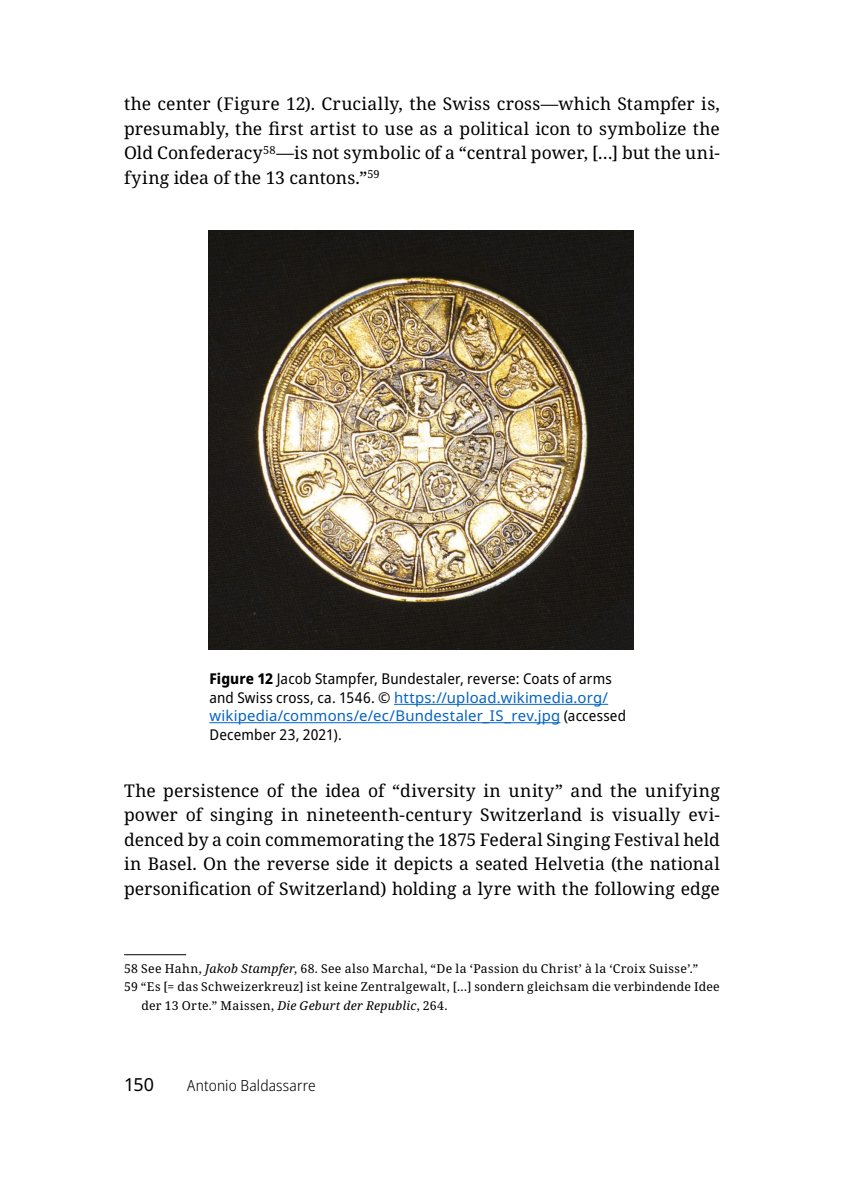
<style>
.page{position:relative;width:844px;height:1191px;background:#fff}
.page>*{position:absolute;margin:0;border:0;box-sizing:border-box;transform-origin:0 0}
.t1{font:17.85px "Noto Sans";color:#000}
.Grundschrift_Noto_Serif_10_14{font:17.5px/24.5px "Noto Serif";color:#000;text-align:justify}
.t2{font:300 semi-condensed 15.4px "Noto Sans";letter-spacing:.01em;color:#000}
.Bildlegende_Noto_Sans__8_5_10_5{font:semi-condensed 14.88px/18.4px "Noto Sans";letter-spacing:.015em;color:#000}
.Fussnoten_Noto_Serif_8_5_10_2_Ziffern{font:12.25px/18.4px "Noto Serif";letter-spacing:.025em;color:#000}
.s1{font-weight:800}
.s2{font-stretch:normal;color:#0563c1}
.s3{font-style:italic}
</style>
<div class="page">
<hr style="left:124px;top:954px;width:62px;height:1px;background:#000">
<img style="left:208px;top:230px;width:425px;height:419px">
<hr style="left:394px;top:704px;width:214px;height:1px;background:#0563c1">
<hr style="left:209px;top:722px;width:351px;height:1px;background:#0563c1">
<p class="Grundschrift_Noto_Serif_10_14" style="left:124px;top:92px;width:597px">the center (Figure 12). Crucially, the Swiss cross—which Stampfer is, presumably, the first artist to use as a political icon to symbolize the Old Confederacy<sup>58</sup>—is not symbolic of a “central power, […] but the uni&shy;fying idea of the 13 cantons.”<sup>59</sup></p>
<p class="Bildlegende_Noto_Sans__8_5_10_5" style="left:209px;top:670px;width:418px"><span class="s1">Figure 12</span> Jacob Stampfer, Bundestaler, reverse: Coats of arms and Swiss cross, ca. 1546. © <span class="s2">https://upload.wikimedia.org/ wikipedia/commons/e/ec/Bundestaler_IS_rev.jpg</span> (accessed December 23, 2021).</p>
<p class="Grundschrift_Noto_Serif_10_14" style="left:124px;top:778px;width:597px">The persistence of the idea of “diversity in unity” and the unifying power of singing in nineteenth-century Switzerland is visually evi&shy;denced by a coin commemorating the 1875 Federal Singing Festival held in Basel. On the reverse side it depicts a seated Helvetia (the national personification of Switzerland) holding a lyre with the following edge</p>
<p class="Fussnoten_Noto_Serif_8_5_10_2_Ziffern" style="left:124px;top:960px;width:575px">58 See Hahn, <span class="s3">Jakob Stampfer</span>, 68. See also Marchal, “De la ‘Passion du Christ’ à la ‘Croix Suisse’.”</p>
<p class="Fussnoten_Noto_Serif_8_5_10_2_Ziffern" style="left:141px;top:978px;width:579px;text-indent:-17px">59 “Es [= das Schweizerkreuz] ist keine Zentralgewalt, […] sondern gleichsam die verbindende Idee der 13 Orte.” Maissen, <span class="s3">Die Geburt der Republic</span>, 264.</p>
<p class="t1" style="left:124px;top:1071px;width:32px">150</p>
<p class="t2" style="left:187px;top:1074px;width:130px">Antonio Baldassarre</p>
</div>
